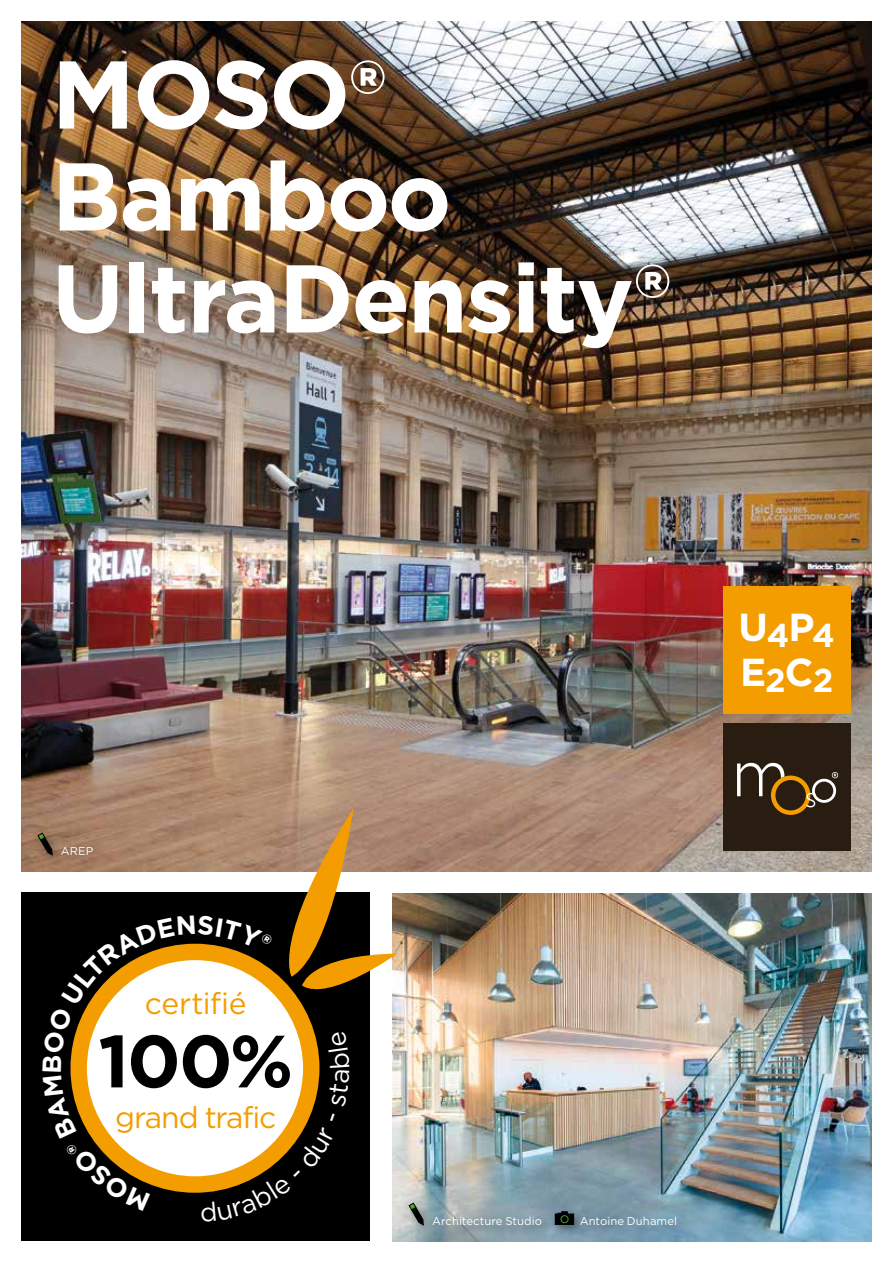
<style>
.page{position:relative;width:893px;height:1263px;background:#fff}
.page>*{position:absolute;margin:0;border:0;box-sizing:border-box;transform-origin:0 0}
.t1{font:700 96px/102px "Gotham";letter-spacing:-.02em;color:#fff}
.t2{font:700 73.8px "Gotham";color:#000}
.t3{font:700 39px/45px "Gotham";color:#fff}
.t4{font:30px "Gotham";letter-spacing:-.035em;color:#f49d00}
.t5{font:30px "Gotham";letter-spacing:-.01em;color:#f49d00}
.t6{font:11.25px "Gotham";letter-spacing:.005em;color:#fff}
</style>
<div class="page">
<img style="left:392px;top:893px;width:479px;height:349px">
<img style="left:21px;top:21px;width:851px;height:851px">
<div style="left:723px;top:723px;width:127px;height:127px;background:#291c11"></div>
<svg style="left:737px;top:763px;width:101px;height:52px"></svg>
<div style="left:404px;top:1197px;width:149px;height:39px;background:#000;opacity:.4"></div>
<svg style="left:408px;top:1202px;width:16px;height:24px"></svg>
<div style="left:33px;top:828px;width:72px;height:38px;background:#000;opacity:.4"></div>
<div style="left:549px;top:1206px;width:139px;height:31px;background:#000;opacity:.4"></div>
<svg style="left:555px;top:1211px;width:19px;height:14px"></svg>
<div style="left:21px;top:892px;width:349px;height:348px;background:#000"></div>
<div style="left:723px;top:586px;width:127px;height:128px;background:#f49d00"></div>
<svg style="left:37px;top:808px;width:360px;height:414px"></svg>
<h1 class="t1" style="left:52px;top:43px;width:620px">MOSO®<br>Bamboo<br>UltraDensity®</h1>
<p class="t6" style="left:61px;top:843px;width:34px">AREP</p>
<h3 class="t5" style="left:145px;top:984px;width:103px">certifié</h3>
<h2 class="t2" style="left:98px;top:1012px;width:197px">100%</h2>
<h3 class="t4" style="left:115px;top:1098px;width:162px">grand trafic</h3>
<h3 class="t3" style="left:738px;top:604px;width:98px">U<sub>4</sub>P<sub>4<br></sub>E<sub>2</sub>C<sub>2</sub></h3>
<p class="t6" style="left:432px;top:1213px;width:111px">Architecture Studio</p>
<p class="t6" style="left:580px;top:1213px;width:99px">Antoine Duhamel</p>
</div>
